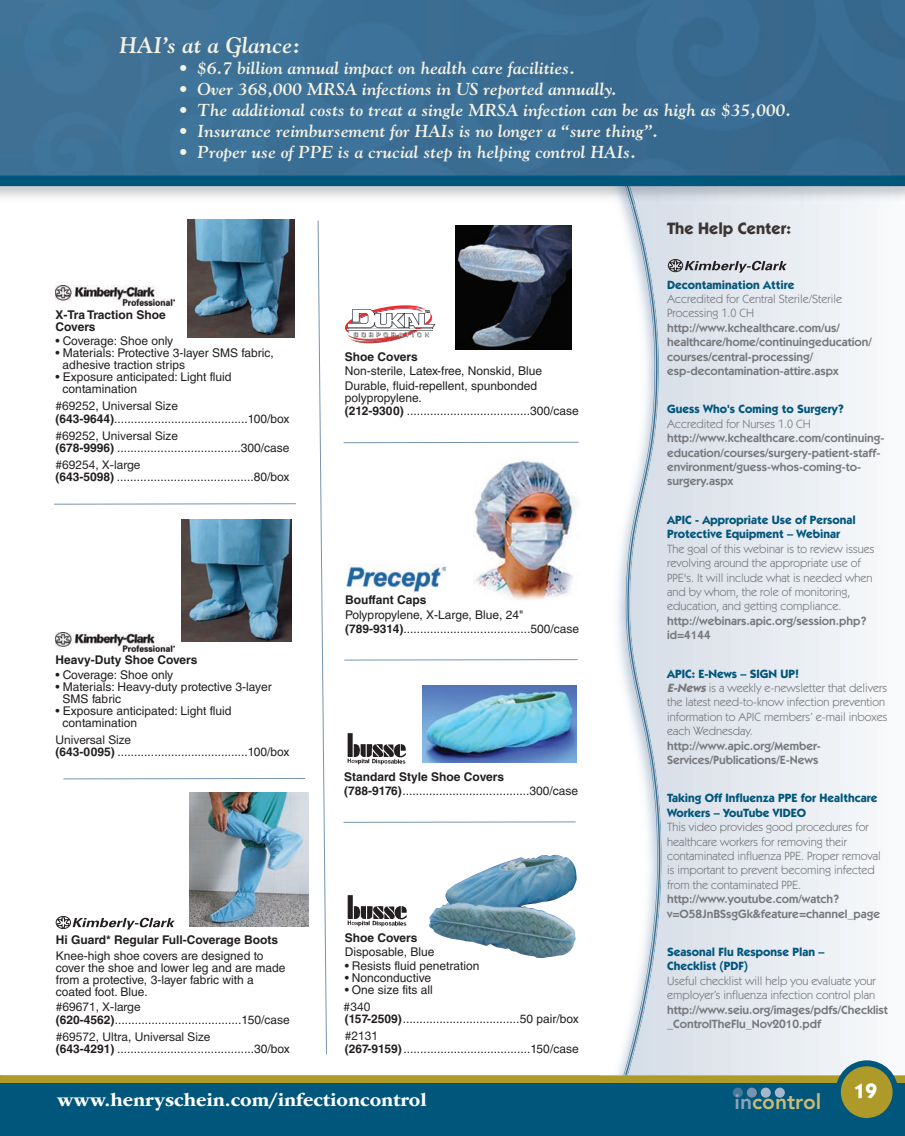
<style>
.page{position:relative;width:905px;height:1136px;background:#fff}
.page>*{position:absolute;margin:0;border:0;box-sizing:border-box;transform-origin:0 0}
.t1{font:italic 700 22.5px "Goudy Std";letter-spacing:.005em;color:#f5f2e3}
.t2{font:800 21px "Avenir LT Std";color:#cabb76}
.t3{font:700 21px "ITC Kabel Std";color:#fff}
.t4{font:700 19.5px "ITC Garamond Std";color:#fff}
.t5{font:italic 700 17.25px "Goudy Std";letter-spacing:.005em;color:#f5f2e3}
.t6{font:700 16.5px "ITC Kabel Std";color:#3b3532}
.t7{font:12px/12px "Helvetica LT Std";color:#231f20}
.t8{font:12px/14.4px "ITC Kabel Std";color:#76787b}
.t9{font:600 12px/14.4px "ITC Kabel Std";color:#76787b}
.t10{font:700 12px/14.4px "ITC Kabel Std";color:#01567c}
.t11{font:12px "Helvetica Neue";color:#231f20}
.t12{font:700 12px/12px "Helvetica LT Std";color:#231f20}
.s1{font-weight:700}
.s2{font-weight:700;color:#01567c}
.s3{font-weight:700;font-style:italic}
.s4{color:#8ca4bc}
</style>
<div class="page">
<svg style="left:622px;top:205px;width:272px;height:870px"></svg>
<div style="left:1px;top:1081px;width:904px;height:55px;background:#01567c"></div>
<hr style="left:0;top:1081px;width:2px;height:55px;background:#01567c">
<div style="left:732px;top:1087px;width:11px;height:10px;background:#487898;border-radius:50%"></div>
<div style="left:746px;top:1087px;width:11px;height:10px;background:#7594af;border-radius:50%"></div>
<div style="left:760px;top:1087px;width:11px;height:10px;background:#a5b7ca;border-radius:50%"></div>
<div style="left:774px;top:1087px;width:11px;height:10px;background:#a5b7ca;border-radius:50%"></div>
<svg style="left:54px;top:503px;width:242px;height:2px"></svg>
<hr style="left:343px;top:442px;width:235px;height:1px;background:#7594af">
<hr style="left:344px;top:659px;width:233px;height:1px;background:#7594af">
<hr style="left:343px;top:821px;width:232px;height:2px;background:#7594af">
<svg style="left:63px;top:778px;width:243px;height:1px"></svg>
<svg style="left:317px;top:220px;width:10px;height:835px"></svg>
<img style="left:0;top:0;width:905px;height:205px">
<img style="left:623px;top:186px;width:282px;height:19px">
<div style="left:0;top:176px;width:905px;height:10px;background:#01567c"></div>
<div style="left:0;top:1075px;width:905px;height:8px;background:#ae9a28"></div>
<div style="left:835px;top:1060px;width:63px;height:63px;background:#01567c;border-radius:50%"></div>
<div style="left:840px;top:1066px;width:52px;height:52px;background:#ae9a28;border-radius:50%"></div>
<div style="left:668px;top:259px;width:15px;height:13px;border:1px solid #231f20;border-radius:50%"></div>
<svg style="left:668px;top:260px;width:119px;height:13px;background:#a5a8ad"></svg>
<img style="left:187px;top:220px;width:108px;height:117px">
<img style="left:56px;top:286px;width:119px;height:19px">
<img style="left:181px;top:519px;width:111px;height:122px">
<img style="left:56px;top:632px;width:119px;height:19px">
<img style="left:429px;top:854px;width:148px;height:104px">
<img style="left:347px;top:895px;width:60px;height:32px">
<img style="left:456px;top:225px;width:116px;height:124px">
<svg style="left:345px;top:305px;width:91px;height:33px"></svg>
<img style="left:348px;top:332px;width:72px;height:11px">
<img style="left:422px;top:686px;width:155px;height:77px">
<img style="left:347px;top:733px;width:59px;height:32px">
<img style="left:474px;top:459px;width:105px;height:141px">
<img style="left:346px;top:564px;width:99px;height:29px">
<img style="left:189px;top:792px;width:119px;height:134px">
<div style="left:56px;top:916px;width:15px;height:13px;border:1px solid #231f20;border-radius:50%"></div>
<svg style="left:56px;top:917px;width:119px;height:12px"></svg>
<h1 class="t1" style="left:119px;top:36px;width:182px">HAI’s at a Glance:</h1>
<h3 class="t5" style="left:178px;top:61px;width:398px">• $6.7 billion annual impact on health care facilities.</h3>
<h3 class="t5" style="left:178px;top:82px;width:440px">• Over 368,000 MRSA infections in US reported annually.</h3>
<h3 class="t5" style="left:178px;top:103px;width:614px">• The additional costs to treat a single MRSA infection can be as high as $35,000.</h3>
<h3 class="t5" style="left:178px;top:124px;width:481px">• Insurance reimbursement for HAIs is no longer a “sure thing”.</h3>
<h3 class="t5" style="left:178px;top:145px;width:459px">• Proper use of PPE is a crucial step in helping control HAIs.</h3>
<p class="t12" style="left:56px;top:310px;width:112px">X-Tra Traction Shoe<br>Covers</p>
<p class="t7" style="left:56px;top:336px;width:119px">• Coverage: Shoe only</p>
<p class="t7" style="left:63px;top:348px;width:213px;text-indent:-7px">• Materials: Protective 3-layer SMS fabric, adhesive traction strips</p>
<p class="t7" style="left:63px;top:372px;width:170px;text-indent:-7px">• Exposure anticipated: Light fluid contamination</p>
<p class="t11" style="left:56px;top:402px;width:124px">#69252, Universal Size</p>
<p class="t7" style="left:56px;top:414px;width:235px"><span class="s1">(643-9644)</span>........................................100/box</p>
<p class="t11" style="left:56px;top:431px;width:124px">#69252, Universal Size</p>
<p class="t7" style="left:56px;top:443px;width:235px"><span class="s1">(678-9996)</span> .....................................300/case</p>
<p class="t11" style="left:56px;top:460px;width:86px">#69254, X-large</p>
<p class="t7" style="left:56px;top:472px;width:235px"><span class="s1">(643-5098)</span> .........................................80/box</p>
<p class="t12" style="left:56px;top:655px;width:143px">Heavy-Duty Shoe Covers</p>
<p class="t7" style="left:56px;top:669px;width:119px">• Coverage: Shoe only</p>
<p class="t7" style="left:63px;top:681px;width:210px;text-indent:-7px">• Materials: Heavy-duty protective 3-layer<br>SMS fabric</p>
<p class="t7" style="left:63px;top:705px;width:170px;text-indent:-7px">• Exposure anticipated: Light fluid contamination</p>
<p class="t11" style="left:56px;top:735px;width:77px">Universal Size</p>
<p class="t7" style="left:56px;top:747px;width:235px"><span class="s1">(643-0095)</span> .......................................100/box</p>
<p class="t12" style="left:56px;top:935px;width:224px">Hi Guard* Regular Full-Coverage Boots</p>
<p class="t7" style="left:56px;top:950px;width:231px">Knee-high shoe covers are designed to cover the shoe and lower leg and are made from a protective, 3-layer fabric with a coated foot. Blue.</p>
<p class="t11" style="left:56px;top:1003px;width:86px">#69671, X-large</p>
<p class="t7" style="left:56px;top:1014px;width:235px"><span class="s1">(620-4562)</span>......................................150/case</p>
<p class="t11" style="left:56px;top:1032px;width:156px">#69572, Ultra, Universal Size</p>
<p class="t7" style="left:56px;top:1044px;width:235px"><span class="s1">(643-4291)</span> .........................................30/box</p>
<p class="t12" style="left:345px;top:352px;width:74px">Shoe Covers</p>
<p class="t7" style="left:345px;top:365px;width:199px;line-height:14.1px">Non-sterile, Latex-free, Nonskid, Blue<br>Durable, fluid-repellent, spunbonded</p>
<p class="t7" style="left:345px;top:392px;width:235px;line-height:13.8px">polypropylene.<br><span class="s1">(212-9300)</span> .....................................300/case</p>
<p class="t12" style="left:345px;top:595px;width:83px">Bouffant Caps</p>
<p class="t7" style="left:345px;top:608px;width:235px;line-height:14.1px">Polypropylene, X-Large, Blue, 24" <span class="s1">(789-9314)</span>......................................500/case</p>
<p class="t7" style="left:344px;top:771px;width:235px;line-height:14.1px"><span class="s1">Standard Style Shoe Covers (788-9176)</span>......................................300/case</p>
<p class="t12" style="left:345px;top:933px;width:74px">Shoe Covers</p>
<p class="t7" style="left:345px;top:947px;width:91px">Disposable, Blue</p>
<p class="t7" style="left:345px;top:961px;width:136px">• Resists fluid penetration</p>
<p class="t7" style="left:345px;top:973px;width:88px">• Nonconductive</p>
<p class="t7" style="left:345px;top:985px;width:90px">• One size fits all</p>
<p class="t11" style="left:344px;top:1002px;width:28px">#340</p>
<p class="t11" style="left:345px;top:1031px;width:35px">#2131</p>
<p class="t7" style="left:345px;top:1014px;width:235px"><span class="s1">(157-2509)</span>...................................50 pair/box</p>
<p class="t7" style="left:345px;top:1044px;width:235px"><span class="s1">(267-9159)</span>......................................150/case</p>
<h3 class="t4" style="left:57px;top:1088px;width:371px">www.henryschein.com/infectioncontrol</h3>
<h3 class="t6" style="left:667px;top:222px;width:125px">The Help Center:</h3>
<p class="t10" style="left:667px;top:278px;width:129px">Decontamination Attire</p>
<p class="t8" style="left:667px;top:293px;width:177px">Accredited for Central Sterile/Sterile<br>Processing 1.0 CH</p>
<p class="t9" style="left:667px;top:322px;width:206px">http://www.kchealthcare.com/us/ healthcare/home/continuingeducation/ courses/central-processing/ esp-decontamination-attire.aspx</p>
<p class="t10" style="left:667px;top:403px;width:178px">Guess Who's Coming to Surgery?</p>
<p class="t8" style="left:667px;top:417px;width:145px">Accredited for Nurses 1.0 CH</p>
<p class="t9" style="left:667px;top:432px;width:219px">http://www.kchealthcare.com/continuing&shy;education/courses/surgery-patient-staff&shy;environment/guess-whos-coming-to&shy;surgery.aspx</p>
<p class="t10" style="left:667px;top:513px;width:190px">APIC - Appropriate Use of Personal<br>Protective Equipment – Webinar</p>
<p class="t8" style="left:667px;top:542px;width:209px">The goal of this webinar is to review issues revolving around the appropriate use of PPE's. It will include what is needed when and by whom, the role of monitoring, education, and getting compliance.</p>
<p class="t9" style="left:667px;top:614px;width:201px">http://webinars.apic.org/session.php? id=4144</p>
<p class="t8" style="left:667px;top:667px;width:222px"><span class="s2">APIC: E-News – SIGN UP!<br></span><span class="s3">E-News</span>is a weekly e-newsletter that delivers the latest need-to-know infection prevention information to APIC members’ e-mail inboxes each Wednesday.</p>
<p class="t9" style="left:667px;top:739px;width:155px">http://www.apic.org/Member-<br>Services/Publications/E-News</p>
<p class="t10" style="left:667px;top:792px;width:212px">Taking Off Influenza PPE for Healthcare<br>Workers – YouTube VIDEO</p>
<p class="t8" style="left:667px;top:821px;width:215px">This video provides good procedures for healthcare workers for removing their contaminated influenza PPE. Proper removal is important to prevent becoming infected from the contaminated PPE.</p>
<p class="t9" style="left:667px;top:893px;width:215px">http://www.youtube.com/watch? v=O58JnBSsgGk&amp;feature=channel_page</p>
<p class="t10" style="left:667px;top:945px;width:159px">Seasonal Flu Response Plan –<br>Checklist (PDF)</p>
<p class="t8" style="left:667px;top:974px;width:210px">Useful checklist will help you evaluate your employer’s influenza infection control plan</p>
<p class="t9" style="left:667px;top:1003px;width:222px">http://www.seiu.org/images/pdfs/Checklist _ControlTheFlu_Nov2010.pdf</p>
<h2 class="t2" style="left:734px;top:1090px;width:88px"><span class="s4">in</span>control</h2>
<h2 class="t3" style="left:854px;top:1082px;width:25px">19</h2>
</div>
